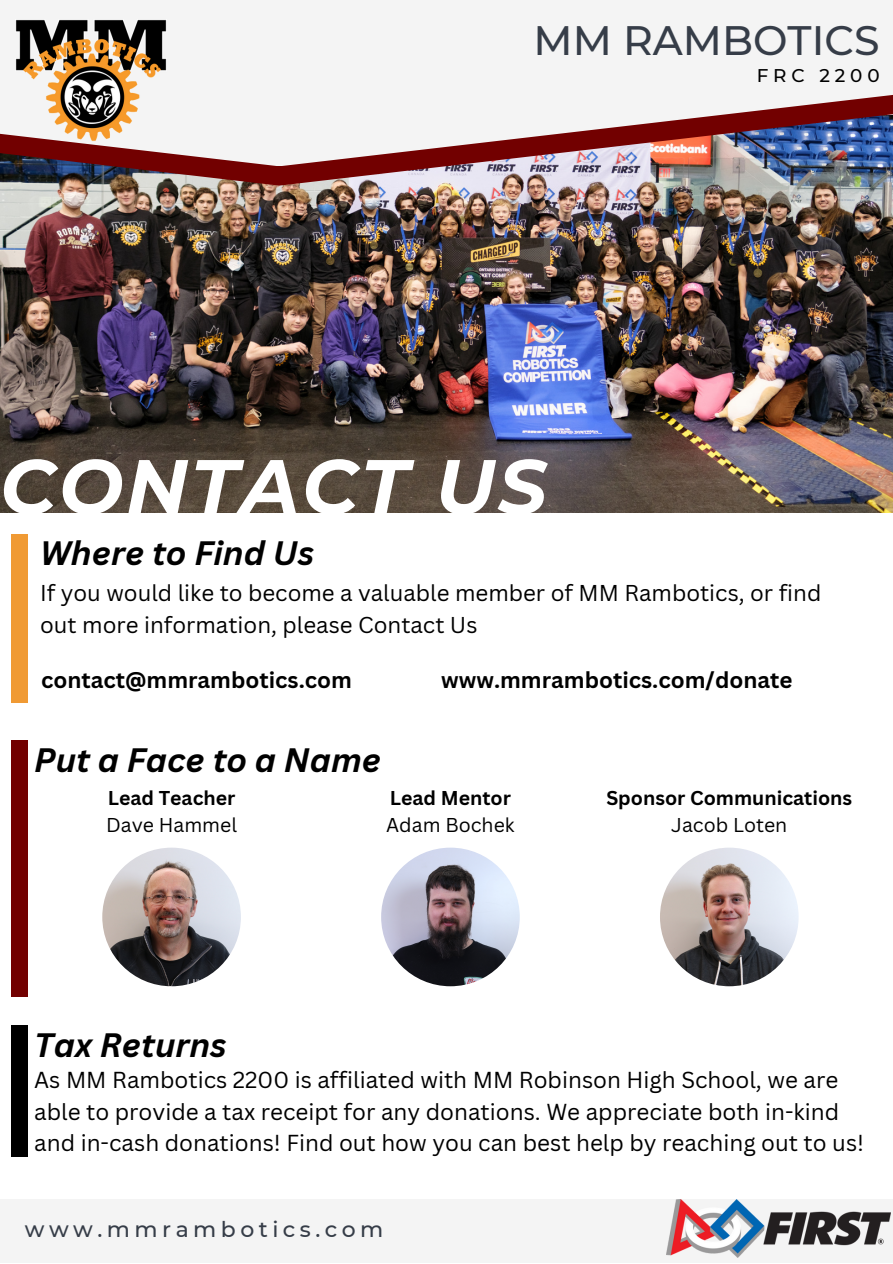
<style>
.page{position:relative;width:893px;height:1264px;background:#fff}
.page>*{position:absolute;margin:0;border:0;box-sizing:border-box;transform-origin:0 0}
.t1{font:italic 700 76.65px "Montserrat";letter-spacing:.035em;color:#fff}
.t2{font:500 40.95px "Montserrat";color:#363d48}
.t3{font:italic 700 33px "Canva Sans";color:#000}
.t4{font:22.5px/31.5px "Canva Sans";color:#000}
.t5{font:22.35px/31.2px "Canva Sans";color:#000}
.t6{font:700 22.35px "Canva Sans";color:#000}
.t7{font:500 21.9px "Montserrat";letter-spacing:.205em;color:#363d48}
.t8{font:700 19.5px/27px "Canva Sans";color:#000;text-align:center}
.t9{font:19.5px "Canva Sans";color:#000}
.t10{font:500 18.3px "Montserrat";letter-spacing:.265em;color:#000}
.s1{font-weight:400}
</style>
<div class="page">
<div style="left:0;top:1199px;width:892px;height:63px;background:#f4f4f4"></div>
<img style="left:0;top:186px;width:892px;height:326px">
<img style="left:0;top:166px;width:892px;height:20px">
<svg style="left:0;top:0;width:892px;height:166px;fill:#f4f4f4"></svg>
<img style="left:15px;top:19px;width:152px;height:123px">
<img style="left:666px;top:1199px;width:224px;height:58px">
<div style="left:11px;top:534px;width:17px;height:168px;background:#f09a34"></div>
<div style="left:11px;top:740px;width:17px;height:257px;background:#720000"></div>
<img style="left:102px;top:847px;width:139px;height:139px;border-radius:50%">
<img style="left:381px;top:847px;width:138px;height:139px;border-radius:50%">
<img style="left:660px;top:847px;width:138px;height:139px;border-radius:50%">
<div style="left:11px;top:1025px;width:17px;height:131px;background:#000"></div>
<p class="t2" style="left:533px;top:15px;width:347px">MM RAMBOTICS</p>
<p class="t10" style="left:756px;top:65px;width:124px">FRC 2200</p>
<p class="t1" style="left:0;top:439px;width:548px">CONTACT US</p>
<p class="t3" style="left:40px;top:530px;width:275px">Where to Find Us</p>
<p class="t5" style="left:40px;top:577px;width:782px">If you would like to become a valuable member of MM Rambotics, or find out more information, please Contact Us</p>
<p class="t6" style="left:41px;top:663px;width:312px">contact@mmrambotics.com</p>
<p class="t6" style="left:441px;top:663px;width:353px">www.mmrambotics.com/donate</p>
<p class="t3" style="left:34px;top:736px;width:348px">Put a Face to a Name</p>
<p class="t8" style="left:108px;top:784px;width:129px">Lead Teacher</p>
<p class="t9" style="left:106px;top:811px;width:132px">Dave Hammel</p>
<p class="t8" style="left:390px;top:784px;width:123px">Lead Mentor</p>
<p class="t9" style="left:386px;top:811px;width:130px">Adam Bochek</p>
<p class="t8" style="left:606px;top:784px;width:247px">Sponsor Communications<br><span class="s1">Jacob Loten</span></p>
<p class="t3" style="left:34px;top:1021px;width:194px">Tax Returns</p>
<p class="t4" style="left:34px;top:1063px;width:831px">As MM Rambotics 2200 is affiliated with MM Robinson High School, we are able to provide a tax receipt for any donations. We appreciate both in-kind and in-cash donations! Find out how you can best help by reaching out to us!</p>
<p class="t7" style="left:25px;top:1215px;width:360px">www.mmrambotics.com</p>
</div>
